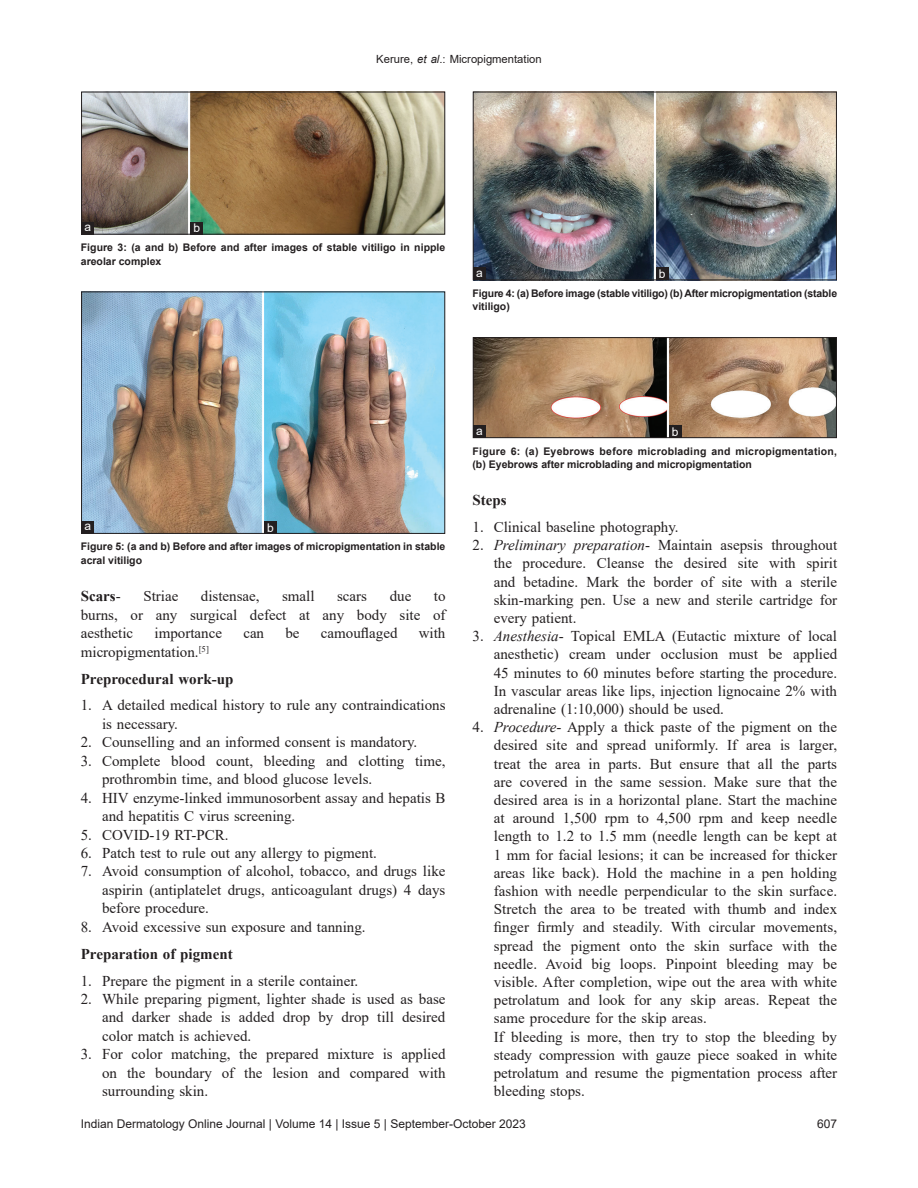
<style>
.page{position:relative;width:918px;height:1188px;background:#fff}
.page>*{position:absolute;margin:0;border:0;box-sizing:border-box;transform-origin:0 0}
.L{font:15px/18.1px "Times New Roman";color:#231f20;text-align:justify}
.LL{font:15px/18.5px "Times New Roman";color:#231f20;text-align:justify}
.TX{font:15px/18.5px "Times New Roman";color:#231f20;text-align:justify}
.TX-2{font:700 15px "Times New Roman";color:#231f20}
.t1{font:12px "Arial";color:#231f20}
.LABEL{font:12px "Arial";color:#fff}
.t2{font:11.25px "Arial";color:#231f20}
.FGC{font:700 10.5px/13.6px "Arial";color:#231f20}
.FGC-2{font:700 10.5px/13.6px "Arial";letter-spacing:.025em;color:#231f20}
.s1{font-style:italic}
.s2{font-weight:400}
</style>
<div class="page">
<img style="left:83px;top:94px;width:360px;height:138px">
<div style="left:81px;top:92px;width:364px;height:142px;border:1px solid #231f20"></div>
<div style="left:190px;top:222px;width:13px;height:12px;background:#231f20"></div>
<div style="left:81px;top:222px;width:13px;height:12px;background:#231f20"></div>
<img style="left:83px;top:294px;width:360px;height:238px">
<div style="left:81px;top:292px;width:364px;height:242px;border:1px solid #231f20"></div>
<div style="left:264px;top:521px;width:13px;height:13px;background:#231f20"></div>
<div style="left:81px;top:521px;width:13px;height:13px;background:#231f20"></div>
<img style="left:475px;top:94px;width:360px;height:184px">
<div style="left:473px;top:92px;width:364px;height:188px;border:1px solid #231f20"></div>
<div style="left:656px;top:267px;width:13px;height:13px;background:#231f20"></div>
<div style="left:473px;top:267px;width:13px;height:13px;background:#231f20"></div>
<img style="left:475px;top:339px;width:360px;height:97px">
<div style="left:473px;top:337px;width:364px;height:101px;border:1px solid #231f20"></div>
<div style="left:669px;top:425px;width:13px;height:13px;background:#231f20"></div>
<div style="left:473px;top:425px;width:13px;height:13px;background:#231f20"></div>
<p class="LABEL" style="left:84px;top:219px;width:8px">a</p>
<p class="LABEL" style="left:194px;top:220px;width:8px">b</p>
<p class="t2" style="left:376px;top:51px;width:167px">Kerure, <span class="s1">et al</span>.: Micropigmentation</p>
<p class="FGC" style="left:81px;top:241px;width:366px">Figure 3: (a and b) Before and after images of stable vitiligo in nipple areolar complex</p>
<p class="LABEL" style="left:476px;top:265px;width:8px">a</p>
<p class="LABEL" style="left:659px;top:266px;width:8px">b</p>
<p class="FGC" style="left:472px;top:286px;width:366px">Figure 4: (a) Before image (stable vitiligo) (b) After micropigmentation (stable vitiligo)</p>
<p class="LABEL" style="left:84px;top:518px;width:8px">a</p>
<p class="LABEL" style="left:267px;top:519px;width:8px">b</p>
<p class="FGC" style="left:81px;top:540px;width:366px">Figure 5: (a and b) Before and after images of micropigmentation in stable acral vitiligo</p>
<p class="TX-2" style="left:81px;top:585px;width:41px">Scars<span class="s2">‑</span></p>
<p class="TX" style="left:143px;top:587px;width:36px">Striae</p>
<p class="TX" style="left:201px;top:587px;width:60px">distensae,</p>
<p class="TX" style="left:282px;top:587px;width:34px">small</p>
<p class="TX" style="left:337px;top:587px;width:31px">scars</p>
<p class="TX" style="left:390px;top:587px;width:23px">due</p>
<p class="TX" style="left:81px;top:587px;width:366px;text-indent:353px">to burns, or any surgical defect at any body site of aesthetic</p>
<p class="TX" style="left:155px;top:623px;width:69px">importance</p>
<p class="TX" style="left:243px;top:623px;width:22px">can</p>
<p class="TX" style="left:285px;top:623px;width:16px">be</p>
<p class="TX" style="left:321px;top:623px;width:78px">camouflaged</p>
<p class="TX" style="left:419px;top:623px;width:28px">with</p>
<p class="TX" style="left:81px;top:642px;width:130px">micropigmentation.<sup>[5]</sup></p>
<p class="TX-2" style="left:81px;top:668px;width:154px">Preprocedural work‑up</p>
<p class="L" style="left:102px;top:696px;width:345px;text-indent:-21px">1. A detailed medical history to rule any contraindications is necessary.</p>
<p class="L" style="left:81px;top:733px;width:338px">2. Counselling and an informed consent is mandatory.</p>
<p class="L" style="left:102px;top:751px;width:345px;text-indent:-21px">3. Complete blood count, bleeding and clotting time, prothrombin time, and blood glucose levels.</p>
<p class="L" style="left:102px;top:788px;width:345px;text-indent:-21px">4. HIV enzyme‑linked immunosorbent assay and hepatis B and hepatitis C virus screening.</p>
<p class="L" style="left:81px;top:825px;width:149px">5. COVID‑19 RT‑PCR.</p>
<p class="L" style="left:81px;top:843px;width:298px">6. Patch test to rule out any allergy to pigment.</p>
<p class="L" style="left:102px;top:862px;width:345px;text-indent:-21px">7. Avoid consumption of alcohol, tobacco, and drugs like aspirin (antiplatelet drugs, anticoagulant drugs) 4 days before procedure.</p>
<p class="LL" style="left:81px;top:917px;width:286px">8. Avoid excessive sun exposure and tanning.</p>
<p class="TX-2" style="left:81px;top:943px;width:153px">Preparation of pigment</p>
<p class="L" style="left:81px;top:971px;width:279px">1. Prepare the pigment in a sterile container.</p>
<p class="L" style="left:102px;top:989px;width:345px;text-indent:-21px">2. While preparing pigment, lighter shade is used as base and darker shade is added drop by drop till desired color match is achieved.</p>
<p class="LL" style="left:102px;top:1045px;width:345px;text-indent:-21px">3. For color matching, the prepared mixture is applied on the boundary of the lesion and compared with surrounding skin.</p>
<p class="LABEL" style="left:476px;top:422px;width:8px">a</p>
<p class="LABEL" style="left:672px;top:423px;width:8px">b</p>
<p class="FGC-2" style="left:472px;top:444px;width:366px">Figure 6: (a) Eyebrows before microblading and micropigmentation, (b) Eyebrows after microblading and micropigmentation</p>
<p class="TX-2" style="left:472px;top:489px;width:36px">Steps</p>
<p class="L" style="left:472px;top:517px;width:208px">1. Clinical baseline photography.</p>
<p class="L" style="left:494px;top:536px;width:345px;text-indent:-21px">2. <span class="s1">Preliminary preparation</span>‑ Maintain asepsis throughout the procedure. Cleanse the desired site with spirit and betadine. Mark the border of site with a sterile skin‑marking pen. Use a new and sterile cartridge for every patient.</p>
<p class="L" style="left:494px;top:627px;width:345px;text-indent:-21px">3. <span class="s1">Anesthesia</span>‑ Topical EMLA (Eutactic mixture of local anesthetic) cream under occlusion must be applied 45 minutes to 60 minutes before starting the procedure.<br>In vascular areas like lips, injection lignocaine 2% with adrenaline (1:10,000) should be used.</p>
<p class="L" style="left:494px;top:718px;width:345px;text-indent:-21px">4. <span class="s1">Procedure</span>‑ Apply a thick paste of the pigment on the desired site and spread uniformly. If area is larger, treat the area in parts. But ensure that all the parts are covered in the same session. Make sure that the desired area is in a horizontal plane. Start the machine at around 1,500 rpm to 4,500 rpm and keep needle length to 1.2 to 1.5 mm (needle length can be kept at 1 mm for facial lesions; it can be increased for thicker areas like back). Hold the machine in a pen holding fashion with needle perpendicular to the skin surface.<br>Stretch the area to be treated with thumb and index finger firmly and steadily. With circular movements, spread the pigment onto the skin surface with the needle. Avoid big loops. Pinpoint bleeding may be visible. After completion, wipe out the area with white petrolatum and look for any skip areas. Repeat the same procedure for the skip areas.</p>
<p class="L" style="left:494px;top:1027px;width:345px">If bleeding is more, then try to stop the bleeding by steady compression with gauze piece soaked in white petrolatum and resume the pigmentation process after bleeding stops.</p>
<p class="t1" style="left:81px;top:1116px;width:446px">Indian Dermatology Online Journal | Volume 14 | Issue 5 | September-October 2023</p>
<p class="t1" style="left:817px;top:1116px;width:22px">607</p>
</div>
